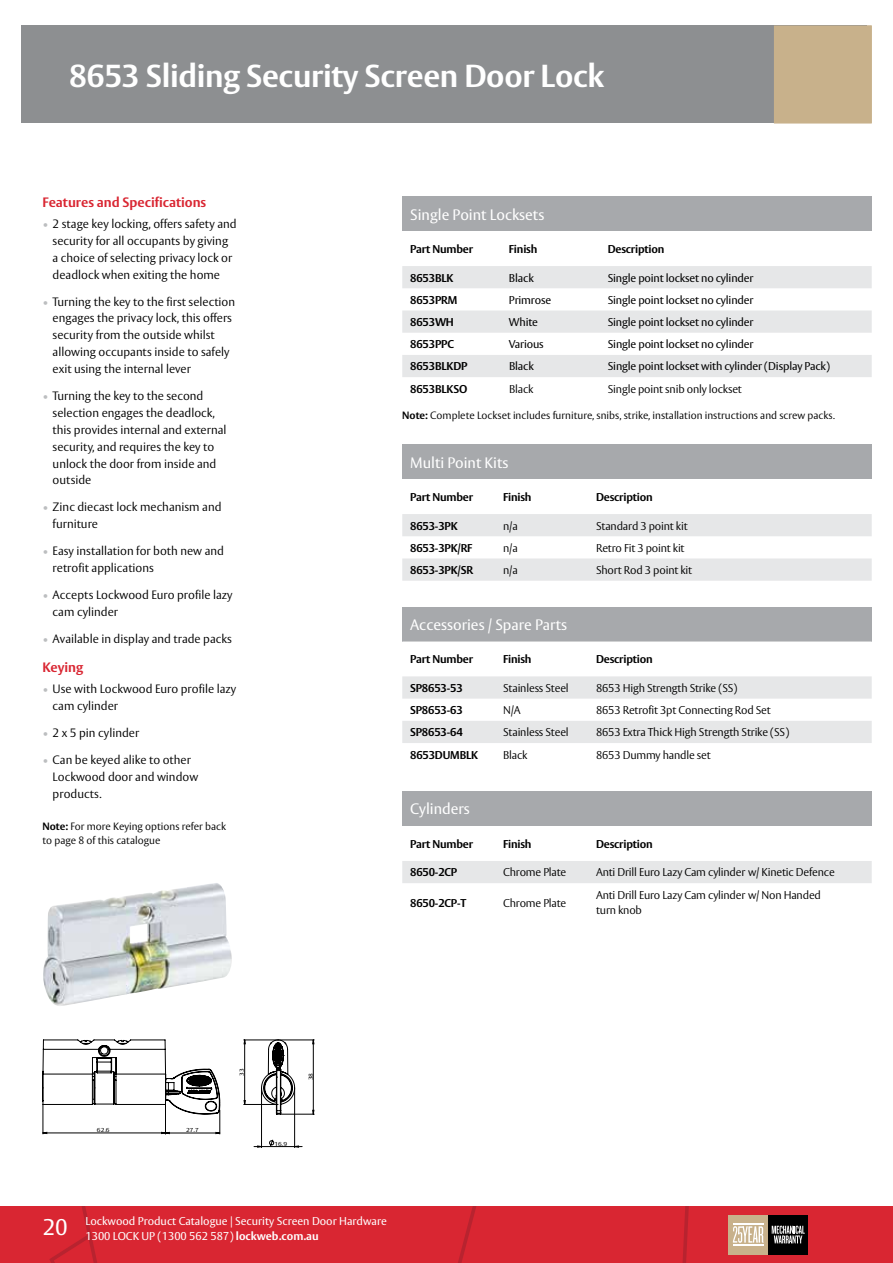
<style>
.page{position:relative;width:893px;height:1263px;background:#fff}
.page>*{position:absolute;margin:0;border:0;box-sizing:border-box;transform-origin:0 0}
.t1{font:700 31.5px "ASSA Vesta";letter-spacing:-.01em;color:#fff}
.t2{font:22.5px "ASSA Vesta";color:#fff}
.t3{font:15px "ASSA Vesta";color:#fff}
.t4{font:700 13.5px "ASSA Vesta";color:#d92632}
.t5{font:300 12px/16.8px "ASSA Vesta";color:#000}
.t6{font:300 11.25px/15.8px "ASSA Vesta";letter-spacing:-.015em;color:#000}
.t7{font:700 11.25px "ASSA Vesta";letter-spacing:-.015em;color:#000}
.t8{font:11.25px "ASSA Vesta";letter-spacing:-.015em;color:#000}
.t9{font:11.25px/15px "ASSA Vesta";color:#fff}
.t10{font:300 10.5px/14.2px "ASSA Vesta";color:#000}
.t11{font:5.7px "ASSA Vesta";color:#000;scale:1.18 1}
.s1{color:#bcbec0}
.s2{font-weight:700}
</style>
<div class="page">
<div style="left:0;top:1206px;width:892px;height:57px;background:#d92632"></div>
<svg style="left:57px;top:1206px;width:37px;height:34px"></svg>
<svg style="left:892px;top:1206px;width:1px;height:57px"></svg>
<div style="left:728px;top:1215px;width:40px;height:40px;background:#c8b18b"></div>
<div style="left:768px;top:1215px;width:40px;height:40px;background:#000"></div>
<svg style="left:772px;top:1225px;width:33px;height:18px"></svg>
<svg style="left:733px;top:1226px;width:30px;height:17px"></svg>
<hr style="left:733px;top:1224px;width:30px;height:1px;background:#fff">
<hr style="left:733px;top:1244px;width:30px;height:1px;background:#fff">
<div style="left:21px;top:26px;width:846px;height:97px;background:#8d8f91"></div>
<div style="left:774px;top:26px;width:98px;height:97px;background:#c8b18b"></div>
<div style="left:402px;top:196px;width:470px;height:35px;background:#a7a9ac"></div>
<svg style="left:402px;top:266px;width:470px;height:111px"></svg>
<div style="left:402px;top:444px;width:470px;height:35px;background:#a7a9ac"></div>
<svg style="left:402px;top:514px;width:470px;height:67px"></svg>
<div style="left:402px;top:607px;width:470px;height:34px;background:#a7a9ac"></div>
<svg style="left:402px;top:641px;width:470px;height:102px"></svg>
<div style="left:402px;top:791px;width:470px;height:35px;background:#a7a9ac"></div>
<div style="left:402px;top:861px;width:470px;height:22px;background:#e6e7e8"></div>
<svg style="left:43px;top:1040px;width:271px;height:107px"></svg>
<img style="left:43px;top:883px;width:189px;height:123px">
<h1 class="t1" style="left:69px;top:56px;width:536px">8653 Sliding Security Screen Door Lock</h1>
<p class="t4" style="left:43px;top:194px;width:165px">Features and Specifications</p>
<p class="t5" style="left:43px;top:216px;width:196px;text-align:center"><span class="s1">•</span> 2 stage key locking, offers safety and security for all occupants by giving<br>a choice of selecting privacy lock or deadlock when exiting the home</p>
<p class="t5" style="left:53px;top:293px;width:184px;text-indent:-10px"><span class="s1">•</span> Turning the key to the first selection engages the privacy lock, this offers security from the outside whilst allowing occupants inside to safely exit using the internal lever</p>
<p class="t5" style="left:53px;top:388px;width:175px;text-indent:-10px"><span class="s1">•</span> Turning the key to the second selection engages the deadlock, this provides internal and external security, and requires the key to unlock the door from inside and outside</p>
<p class="t5" style="left:53px;top:499px;width:170px;text-indent:-10px"><span class="s1">•</span> Zinc diecast lock mechanism and furniture</p>
<p class="t5" style="left:53px;top:543px;width:173px;text-indent:-10px"><span class="s1">•</span> Easy installation for both new and retrofit applications</p>
<p class="t5" style="left:53px;top:587px;width:181px;text-indent:-10px"><span class="s1">•</span> Accepts Lockwood Euro profile lazy cam cylinder</p>
<p class="t5" style="left:43px;top:631px;width:191px"><span class="s1">•</span> Available in display and trade packs</p>
<p class="t4" style="left:43px;top:659px;width:42px">Keying</p>
<p class="t5" style="left:53px;top:681px;width:185px;text-indent:-10px"><span class="s1">•</span> Use with Lockwood Euro profile lazy cam cylinder</p>
<p class="t5" style="left:43px;top:725px;width:98px"><span class="s1">•</span> 2 x 5 pin cylinder</p>
<p class="t5" style="left:53px;top:752px;width:147px;text-indent:-10px"><span class="s1">•</span> Can be keyed alike to other<br>Lockwood door and window products.</p>
<p class="t10" style="left:43px;top:819px;width:185px"><span class="s2">Note:</span> For more Keying options refer back to page 8 of this catalogue</p>
<p class="t3" style="left:410px;top:205px;width:136px">Single Point Locksets</p>
<p class="t7" style="left:410px;top:242px;width:64px">Part Number</p>
<p class="t7" style="left:509px;top:242px;width:30px">Finish</p>
<p class="t7" style="left:608px;top:242px;width:58px">Description</p>
<p class="t7" style="left:410px;top:271px;width:45px">8653BLK</p>
<p class="t8" style="left:509px;top:271px;width:26px">Black</p>
<p class="t8" style="left:608px;top:271px;width:147px">Single point lockset no cylinder</p>
<p class="t7" style="left:410px;top:293px;width:49px">8653PRM</p>
<p class="t8" style="left:509px;top:293px;width:44px">Primrose</p>
<p class="t8" style="left:608px;top:293px;width:147px">Single point lockset no cylinder</p>
<p class="t7" style="left:410px;top:315px;width:45px">8653WH</p>
<p class="t8" style="left:509px;top:315px;width:31px">White</p>
<p class="t8" style="left:608px;top:315px;width:147px">Single point lockset no cylinder</p>
<p class="t7" style="left:410px;top:337px;width:45px">8653PPC</p>
<p class="t8" style="left:509px;top:337px;width:36px">Various</p>
<p class="t8" style="left:608px;top:337px;width:147px">Single point lockset no cylinder</p>
<p class="t7" style="left:410px;top:359px;width:59px">8653BLKDP</p>
<p class="t8" style="left:509px;top:360px;width:26px">Black</p>
<p class="t8" style="left:608px;top:360px;width:224px">Single point lockset with cylinder (Display Pack)</p>
<p class="t7" style="left:410px;top:382px;width:59px">8653BLKSO</p>
<p class="t6" style="left:509px;top:381px;width:26px">Black</p>
<p class="t6" style="left:608px;top:381px;width:136px">Single point snib only lockset</p>
<p class="t10" style="left:402px;top:408px;width:434px"><span class="s2">Note:</span> Complete Lockset includes furniture, snibs, strike, installation instructions and screw packs.</p>
<p class="t3" style="left:410px;top:453px;width:100px">Multi Point Kits</p>
<p class="t7" style="left:410px;top:490px;width:64px">Part Number</p>
<p class="t7" style="left:503px;top:490px;width:30px">Finish</p>
<p class="t7" style="left:596px;top:490px;width:58px">Description</p>
<p class="t7" style="left:410px;top:519px;width:49px">8653-3PK</p>
<p class="t6" style="left:503px;top:518px;width:16px">n/a</p>
<p class="t6" style="left:596px;top:518px;width:93px">Standard 3 point kit</p>
<p class="t7" style="left:410px;top:541px;width:64px">8653-3PK/RF</p>
<p class="t6" style="left:503px;top:540px;width:16px">n/a</p>
<p class="t6" style="left:596px;top:540px;width:90px">Retro Fit 3 point kit</p>
<p class="t7" style="left:410px;top:563px;width:64px">8653-3PK/SR</p>
<p class="t6" style="left:503px;top:563px;width:16px">n/a</p>
<p class="t6" style="left:596px;top:563px;width:98px">Short Rod 3 point kit</p>
<p class="t3" style="left:410px;top:616px;width:158px">Accessories / Spare Parts</p>
<p class="t7" style="left:410px;top:652px;width:64px">Part Number</p>
<p class="t7" style="left:503px;top:652px;width:30px">Finish</p>
<p class="t7" style="left:596px;top:652px;width:58px">Description</p>
<p class="t7" style="left:410px;top:681px;width:54px">SP8653-53</p>
<p class="t6" style="left:503px;top:680px;width:67px">Stainless Steel</p>
<p class="t6" style="left:596px;top:680px;width:143px">8653 High Strength Strike (SS)</p>
<p class="t7" style="left:410px;top:703px;width:54px">SP8653-63</p>
<p class="t6" style="left:503px;top:703px;width:19px">N/A</p>
<p class="t6" style="left:596px;top:703px;width:176px">8653 Retrofit 3pt Connecting Rod Set</p>
<p class="t7" style="left:410px;top:725px;width:54px">SP8653-64</p>
<p class="t6" style="left:503px;top:725px;width:67px">Stainless Steel</p>
<p class="t6" style="left:596px;top:725px;width:195px">8653 Extra Thick High Strength Strike (SS)</p>
<p class="t7" style="left:410px;top:748px;width:70px">8653DUMBLK</p>
<p class="t6" style="left:503px;top:747px;width:26px">Black</p>
<p class="t6" style="left:596px;top:747px;width:116px">8653 Dummy handle set</p>
<p class="t3" style="left:410px;top:800px;width:61px">Cylinders</p>
<p class="t7" style="left:410px;top:837px;width:64px">Part Number</p>
<p class="t7" style="left:503px;top:837px;width:30px">Finish</p>
<p class="t7" style="left:596px;top:837px;width:58px">Description</p>
<p class="t7" style="left:410px;top:865px;width:49px">8650-2CP</p>
<p class="t6" style="left:503px;top:865px;width:65px">Chrome Plate</p>
<p class="t6" style="left:596px;top:865px;width:240px">Anti Drill Euro Lazy Cam cylinder w/ Kinetic Defence</p>
<p class="t7" style="left:410px;top:896px;width:58px">8650-2CP-T</p>
<p class="t6" style="left:503px;top:895px;width:65px">Chrome Plate</p>
<p class="t6" style="left:596px;top:887px;width:226px">Anti Drill Euro Lazy Cam cylinder w/ Non Handed turn knob</p>
<p class="t11" style="left:97px;top:1127px;width:12px">62.6</p>
<p class="t11" style="left:186px;top:1127px;width:12px">27.7</p>
<p class="t11" style="left:238px;top:1076px;width:8px;rotate:-90deg">33</p>
<p class="t11" style="left:307px;top:1080px;width:8px;rotate:-90deg">38</p>
<p class="t11" style="left:274px;top:1140px;width:12px">16.9</p>
<h2 class="t2" style="left:43px;top:1214px;width:26px">20</h2>
<p class="t9" style="left:85px;top:1214px;width:303px">Lockwood Product Catalogue | Security Screen Door Hardware<br>1300 LOCK UP (1300 562 587) <span class="s2">lockweb.com.au</span></p>
</div>
